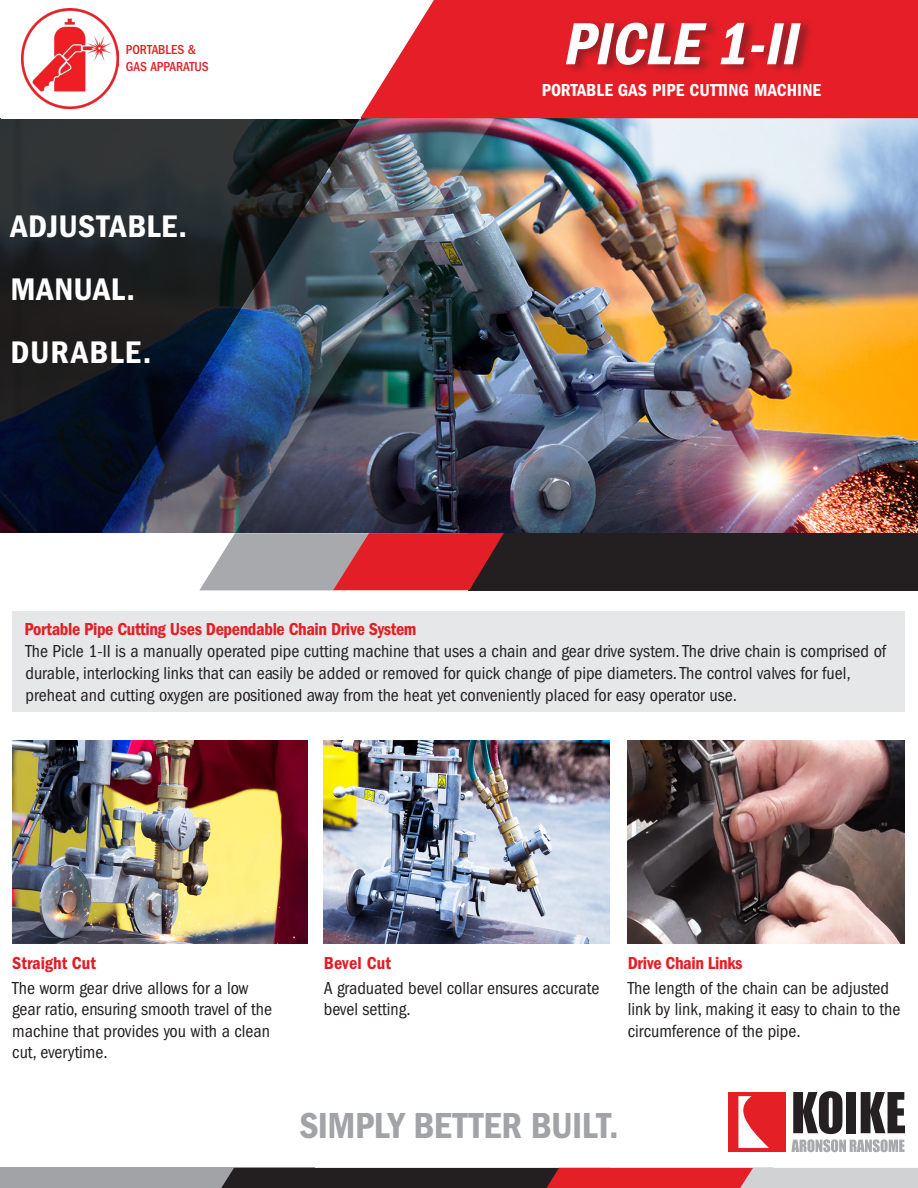
<style>
.page{position:relative;width:918px;height:1188px;background:#fff}
.page>*{position:absolute;margin:0;border:0;box-sizing:border-box;transform-origin:0 0}
.t1{font:italic 61.5px "Franklin Gothic LT Pro Cn Dm";color:#fff}
.t2{font:37.5px "Franklin Gothic LT Pro Cn Dm";letter-spacing:-.015em;color:#a1a3a6}
.t3{font:32.4px "Franklin Gothic LT Pro Cn Dm";letter-spacing:.02em;color:#fff;scale:1.04 1}
.Paragraph_Style1{font:condensed 18px/21.6px "Franklin Gothic LT Pro";color:#231f20}
.Paragraph_Style1-2{font:18px "Franklin Gothic LT Pro Cn Dm";letter-spacing:-.02em;color:#e41f25}
.t4{font:18px "Franklin Gothic LT Pro Cn Dm";letter-spacing:.01em;color:#fff}
.t5{font:18px "Franklin Gothic LT Pro Cn Dm";color:#e11e25}
.t6{font:500 condensed 13.5px "Franklin Gothic LT Pro";color:#e41f25}
</style>
<div class="page">
<svg style="left:728px;top:1091px;width:178px;height:62px"></svg>
<div style="left:0;top:1168px;width:314px;height:20px;background:#a1a3a6"></div>
<svg style="left:221px;top:1168px;width:697px;height:20px;background:#844c4e"></svg>
<img style="left:601px;top:118px;width:316px;height:415px">
<div style="left:18px;top:0;width:577px;height:536px;background:#231f20;opacity:.94"></div>
<img style="left:0;top:118px;width:360px;height:415px">
<div style="left:1px;top:533px;width:916px;height:223px;background:#fff"></div>
<div style="left:469px;top:533px;width:449px;height:57px;background:#231f20"></div>
<svg style="left:199px;top:533px;width:305px;height:57px;background:#c0686d"></svg>
<img style="left:12px;top:741px;width:295px;height:202px">
<div style="left:12px;top:611px;width:893px;height:100px;background:#e6e7e9"></div>
<div style="left:1px;top:0;width:359px;height:118px;background:#fff"></div>
<img style="left:21px;top:8px;width:97px;height:101px">
<svg style="left:360px;top:0;width:558px;height:118px;background:#e83139"></svg>
<div style="left:565px;top:18px;width:249px;height:57px;background:#231f20;opacity:.44"></div>
<img style="left:324px;top:741px;width:286px;height:203px">
<img style="left:628px;top:741px;width:277px;height:203px">
<p class="t6" style="left:126px;top:42px;width:72px">PORTABLES &amp;</p>
<p class="t6" style="left:126px;top:58px;width:84px">GAS APPARATUS</p>
<p class="t3" style="left:10px;top:208px;width:171px">ADJUSTABLE.</p>
<p class="t3" style="left:10px;top:271px;width:121px">MANUAL.</p>
<p class="t3" style="left:10px;top:334px;width:137px">DURABLE.</p>
<p class="Paragraph_Style1-2" style="left:24px;top:619px;width:394px">Portable Pipe Cutting Uses Dependable Chain Drive System</p>
<p class="t1" style="left:562px;top:9px;width:250px">PICLE 1-II</p>
<p class="t4" style="left:542px;top:80px;width:281px">PORTABLE GAS PIPE CUTTING MACHINE</p>
<p class="Paragraph_Style1" style="left:25px;top:641px;width:862px">The Picle 1-II is a manually operated pipe cutting machine that uses a chain and gear drive system. The drive chain is comprised of durable, interlocking links that can easily be added or removed for quick change of pipe diameters. The control valves for fuel,</p>
<p class="Paragraph_Style1" style="left:25px;top:684px;width:713px">preheat and cutting oxygen are positioned away from the heat yet conveniently placed for easy operator use.</p>
<p class="t5" style="left:12px;top:953px;width:85px">Straight Cut</p>
<p class="Paragraph_Style1" style="left:12px;top:977px;width:261px">The worm gear drive allows for a low gear ratio, ensuring smooth travel of the machine that provides you with a clean cut, everytime.</p>
<p class="t5" style="left:324px;top:953px;width:69px">Bevel Cut</p>
<p class="Paragraph_Style1" style="left:324px;top:977px;width:277px">A graduated bevel collar ensures accurate bevel setting.</p>
<p class="Paragraph_Style1-2" style="left:628px;top:953px;width:116px">Drive Chain Links</p>
<p class="Paragraph_Style1" style="left:628px;top:977px;width:274px">The length of the chain can be adjusted link by link, making it easy to chain to the circumference of the pipe.</p>
<p class="t2" style="left:299px;top:1104px;width:321px">SIMPLY BETTER BUILT.</p>
</div>
